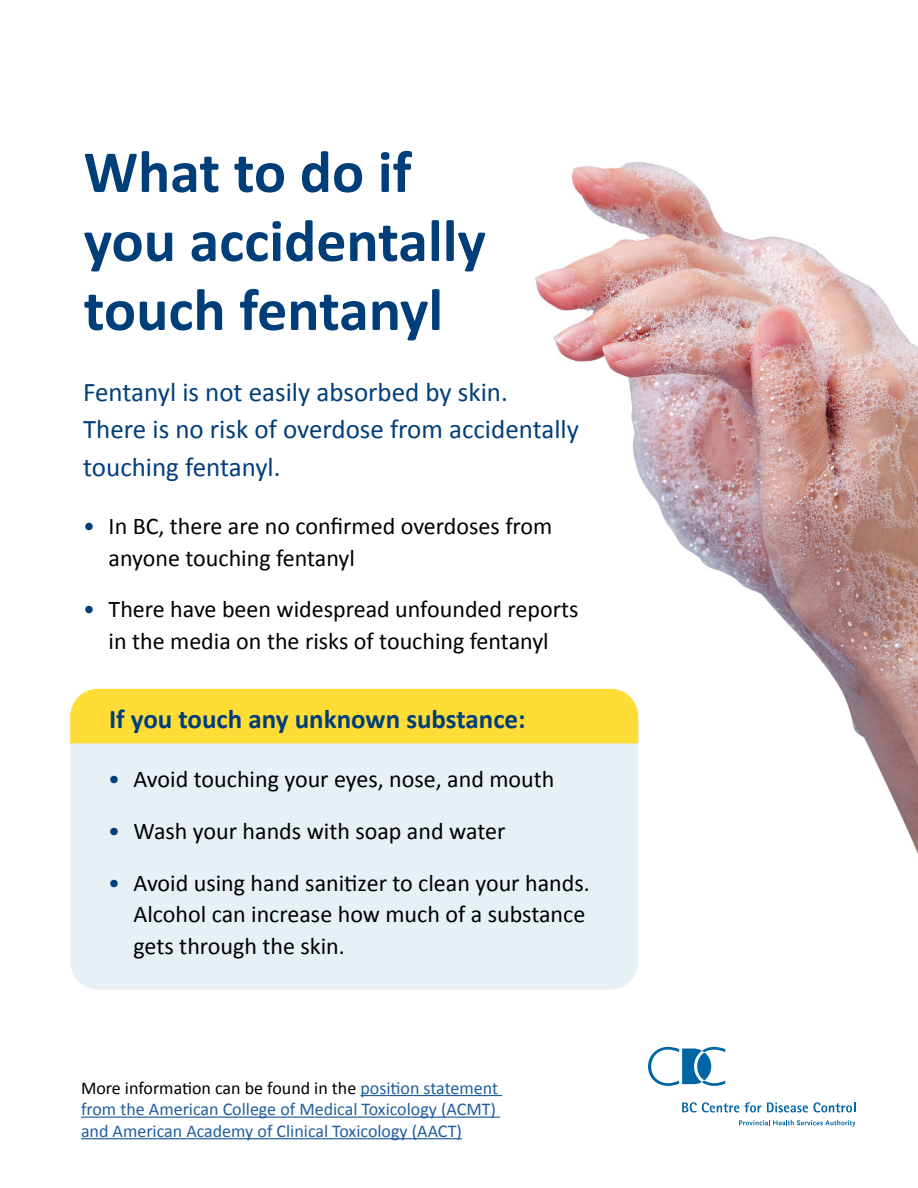
<style>
.page{position:relative;width:918px;height:1188px;background:#fff}
.page>*{position:absolute;margin:0;border:0;box-sizing:border-box;transform-origin:0 0}
.t1{font:700 60px/69px "Calibri";color:#003e7a}
.t2{font:27px/37.7px "Calibri";color:#003e7a}
.t3{font:700 27px "Calibri";color:#003e7a}
.t4{font:24px/31.8px "Calibri";color:#000}
.t5{font:18px/21.6px "Calibri";color:#215e9e;text-align:justify}
.s1{color:#003e7a}
.s2{color:#000}
</style>
<div class="page">
<img style="left:489px;top:162px;width:429px;height:814px">
<svg style="left:739px;top:1120px;width:116px;height:7px"></svg>
<svg style="left:682px;top:1102px;width:57px;height:10px"></svg>
<svg style="left:745px;top:1102px;width:16px;height:10px"></svg>
<svg style="left:767px;top:1102px;width:88px;height:10px"></svg>
<svg style="left:648px;top:1047px;width:77px;height:39px"></svg>
<hr style="left:361px;top:1095px;width:141px;height:1px;background:#215e9e">
<hr style="left:81px;top:1117px;width:419px;height:1px;background:#215e9e">
<hr style="left:81px;top:1138px;width:381px;height:1px;background:#215e9e">
<div style="left:70px;top:689px;width:568px;height:301px;background:#e7f0f5;border-radius:28px"></div>
<div style="left:70px;top:689px;width:568px;height:54px;background:#ffdc36"></div>
<h1 class="t1" style="left:84px;top:135px;width:404px">What to do if you accidentally touch fentanyl</h1>
<p class="t2" style="left:83px;top:372px;width:497px">Fentanyl is not easily absorbed by skin.<br>There is no risk of overdose from accidentally touching fentanyl.</p>
<p class="t4" style="left:109px;top:509px;width:445px;text-indent:-25px"><span class="s1">•</span> In BC, there are no confirmed overdoses from anyone touching fentanyl</p>
<p class="t4" style="left:83px;top:592px;width:497px;text-align:center"><span class="s1">•</span> There have been widespread unfounded reports in the media on the risks of touching fentanyl</p>
<p class="t3" style="left:109px;top:700px;width:418px">If you touch any unknown substance:</p>
<p class="t4" style="left:108px;top:762px;width:448px"><span class="s1">•</span> Avoid touching your eyes, nose, and mouth</p>
<p class="t4" style="left:108px;top:814px;width:399px"><span class="s1">•</span> Wash your hands with soap and water</p>
<p class="t4" style="left:134px;top:866px;width:458px;text-indent:-25px"><span class="s1">•</span> Avoid using hand sanitizer to clean your hands.<br>Alcohol can increase how much of a substance gets through the skin.</p>
<p class="t5" style="left:81px;top:1076px;width:419px"><span class="s2">More information can be found in the</span> position statement from the American College of Medical Toxicology (ACMT) and American Academy of Clinical Toxicology (AACT)</p>
</div>
